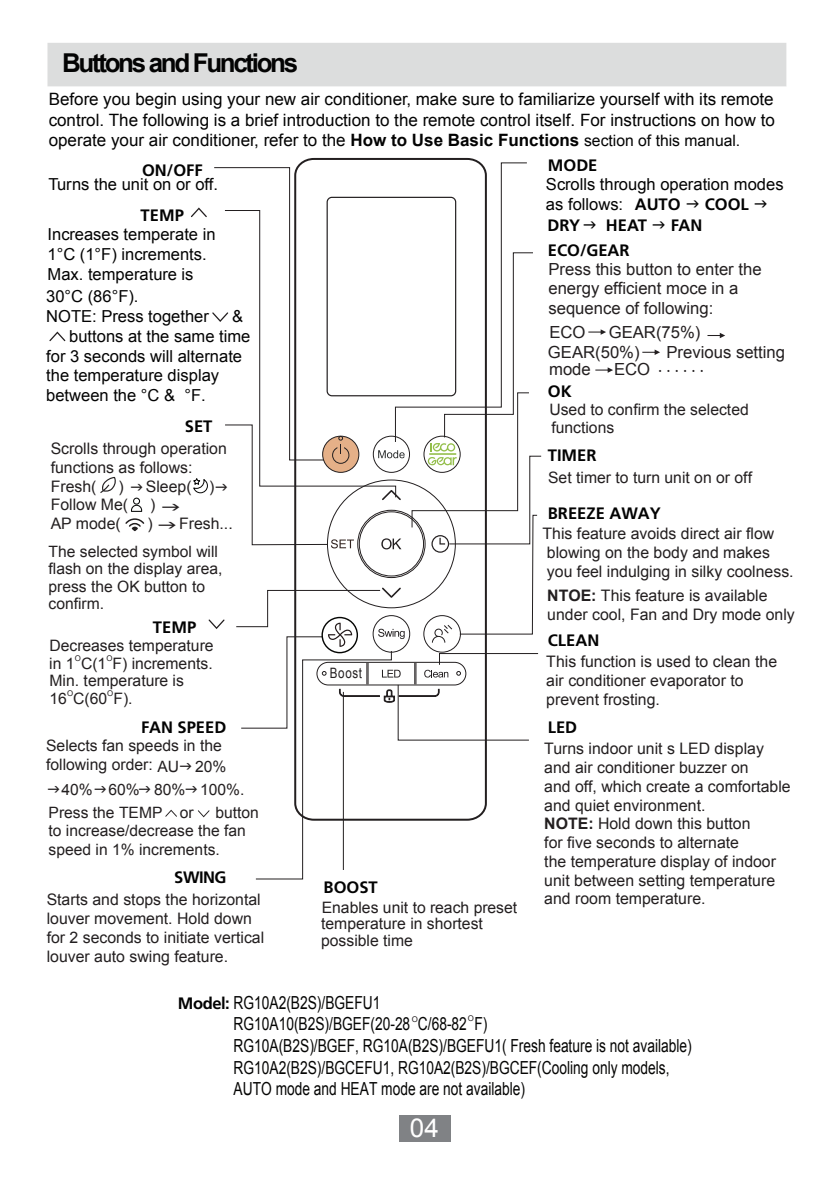
<style>
.page{position:relative;width:840px;height:1191px;background:#fff}
.page>*{position:absolute;margin:0;border:0;box-sizing:border-box;transform-origin:0 0}
.t1{font:700 26px "Arial";letter-spacing:-.09em;color:#030303}
.t2{font:26px "Arial";color:#fff}
.t3{font:18px/21.6px "Arial";color:#050504;scale:.76 1}
.t4{font:17px/20.4px "Arial";color:#030303;text-align:justify}
.t5{font:16.6px/19.8px "Arial";color:#030303}
.t6{font:16.6px/19.4px "Arial";color:#231f20}
.t7{font:700 16.6px "Frutiger";color:#030303}
.t8{font:700 16.6px "Arial";color:#231f20}
.t9{font:15.8px/18.8px "Arial";color:#231f20}
.t10{font:15.6px/17.4px "Arial";color:#231f20}
.t11{font:14.2px "Arial";letter-spacing:.055em;color:#231f20;scale:.81 1}
.t12{font:7.8px "Arial";color:#231f20}
.s1{font-weight:700}
.s2{font-size:15.6px}
.s3{font-family:"Frutiger";font-weight:700;font-size:16.6px;color:#030303}
.s4{font-family:"Frutiger";font-weight:700}
.s5{font-weight:400}
</style>
<div class="page">
<div style="left:47px;top:43px;width:739px;height:43px;background:#dcdddd"></div>
<div style="left:399px;top:1115px;width:52px;height:26px;background:#808285"></div>
<svg style="left:49px;top:331px;width:16px;height:10px"></svg>
<svg style="left:595px;top:367px;width:17px;height:6px"></svg>
<svg style="left:707px;top:333px;width:17px;height:5px"></svg>
<svg style="left:588px;top:329px;width:17px;height:6px"></svg>
<svg style="left:642px;top:349px;width:17px;height:6px"></svg>
<svg style="left:100px;top:477px;width:16px;height:16px"></svg>
<svg style="left:125px;top:497px;width:20px;height:35px"></svg>
<svg style="left:165px;top:162px;width:377px;height:718px"></svg>
<h1 class="t1" style="left:62px;top:46px;width:237px">Buttons and Functions</h1>
<p class="t4" style="left:49px;top:89px;width:727px">Before you begin using your new air conditioner, make sure to familiarize yourself with its remote control. The following is a brief introduction to the remote control itself. For instructions on how to operate your air conditioner, refer to the <span class="s1">How to Use Basic Functions</span> <span class="s2">section of this manual.</span></p>
<p class="t7" style="left:142px;top:160px;width:62px">ON/OFF</p>
<p class="t7" style="left:547px;top:155px;width:51px">MODE</p>
<p class="t5" style="left:48px;top:175px;width:171px">Turns the unit on or off.</p>
<p class="t7" style="left:140px;top:205px;width:45px">TEMP</p>
<p class="t5" style="left:48px;top:224px;width:169px">Increases temperate in<br>1°C (1°F) increments.<br>Max. temperature is</p>
<p class="t5" style="left:46px;top:286px;width:164px">30°C (86°F).<br>NOTE: Press together</p>
<p class="t5" style="left:232px;top:306px;width:13px">&amp;</p>
<p class="t5" style="left:69px;top:326px;width:183px">buttons at the same time</p>
<p class="t5" style="left:46px;top:346px;width:197px">for 3 seconds will alternate</p>
<p class="t5" style="left:46px;top:366px;width:174px">the temperature display</p>
<p class="t5" style="left:46px;top:386px;width:161px">between the °C &amp; °F.</p>
<p class="t7" style="left:185px;top:417px;width:29px">SET</p>
<p class="t9" style="left:51px;top:439px;width:178px">Scrolls through operation functions as follows:<br>Fresh(</p>
<p class="t9" style="left:118px;top:477px;width:7px">)</p>
<p class="t9" style="left:146px;top:477px;width:70px">Sleep( )</p>
<p class="t9" style="left:51px;top:495px;width:79px">Follow Me(</p>
<p class="t9" style="left:150px;top:495px;width:7px">)</p>
<p class="t9" style="left:51px;top:514px;width:72px">AP mode(</p>
<p class="t9" style="left:147px;top:514px;width:7px">)</p>
<p class="t9" style="left:179px;top:514px;width:55px">Fresh...</p>
<p class="t10" style="left:48px;top:542px;width:175px">The selected symbol will flash on the display area, press the OK button to confirm.</p>
<p class="t7" style="left:153px;top:617px;width:45px">TEMP</p>
<p class="t9" style="left:49px;top:636px;width:165px">Decreases temperature</p>
<p class="t12" style="left:75px;top:653px;width:8px">O</p>
<p class="t12" style="left:106px;top:653px;width:8px">O</p>
<p class="t9" style="left:49px;top:654px;width:165px;line-height:17.8px">in 1 C(1 F) increments.<br>Min. temperature is</p>
<p class="t12" style="left:67px;top:688px;width:8px">O</p>
<p class="t12" style="left:107px;top:688px;width:8px">O</p>
<p class="t9" style="left:49px;top:689px;width:85px">16 C(60 F).</p>
<p class="t7" style="left:141px;top:718px;width:86px">FAN SPEED</p>
<p class="t9" style="left:46px;top:736px;width:182px">Selects fan speeds in the following order: <sub>AU</sub> <sub>20%</sub></p>
<p class="t10" style="left:49px;top:778px;width:197px;line-height:22.8px;text-indent:13px">40% 60% 80% 100%.<br>Press the TEMP or</p>
<p class="t10" style="left:49px;top:803px;width:212px;line-height:18.8px;text-indent:167px">button to increase/decrease the fan speed in 1% increments.</p>
<p class="t7" style="left:174px;top:868px;width:54px">SWING</p>
<p class="t9" style="left:47px;top:890px;width:219px">Starts and stops the horizontal louver movement. Hold down for 2 seconds to initiate vertical louver auto swing feature.</p>
<p class="t11" style="left:330px;top:663px;width:41px">Boost</p>
<p class="t7" style="left:323px;top:877px;width:56px">BOOST</p>
<p class="t9" style="left:321px;top:899px;width:197px;line-height:16.6px">Enables unit to reach preset temperature in shortest possible time</p>
<p class="t3" style="left:178px;top:991px;width:268px"><span class="s3">Model:</span> RG10A2(B2S)/BGEFU1</p>
<p class="t5" style="left:545px;top:175px;width:239px">Scrolls through operation modes as follows: <span class="s4">AUTO</span></p>
<p class="t7" style="left:704px;top:194px;width:46px">COOL</p>
<p class="t7" style="left:547px;top:215px;width:34px">DRY</p>
<p class="t7" style="left:605px;top:215px;width:42px">HEAT</p>
<p class="t7" style="left:670px;top:215px;width:33px">FAN</p>
<p class="t7" style="left:547px;top:240px;width:83px">ECO/GEAR</p>
<p class="t6" style="left:548px;top:260px;width:215px">Press this button to enter the energy efficient moce in a sequence of following:</p>
<p class="t6" style="left:549px;top:323px;width:38px">ECO</p>
<p class="t6" style="left:547px;top:322px;width:154px;text-indent:61px">GEAR(75%)<br>GEAR(50%)</p>
<p class="t6" style="left:549px;top:360px;width:43px">mode</p>
<p class="t8" style="left:613px;top:358px;width:96px"><span class="s5">ECO</span> ......</p>
<p class="t6" style="left:666px;top:342px;width:120px">Previous setting</p>
<p class="t7" style="left:547px;top:381px;width:25px">OK</p>
<p class="t9" style="left:549px;top:400px;width:201px">Used to confirm the selected functions</p>
<p class="t7" style="left:547px;top:446px;width:50px">TIMER</p>
<p class="t9" style="left:548px;top:468px;width:205px">Set timer to turn unit on or off</p>
<p class="t7" style="left:547px;top:503px;width:115px">BREEZE AWAY</p>
<p class="t9" style="left:542px;top:524px;width:252px">This feature avoids direct air flow blowing on the body and makes you feel indulging in silky coolness.</p>
<p class="t9" style="left:547px;top:586px;width:249px"><span class="s1">NTOE:</span> This feature is available under cool, Fan and Dry mode only</p>
<p class="t7" style="left:547px;top:630px;width:53px">CLEAN</p>
<p class="t9" style="left:546px;top:652px;width:232px">This function is used to clean the air conditioner evaporator to prevent frosting.</p>
<p class="t7" style="left:547px;top:717px;width:31px">LED</p>
<p class="t9" style="left:544px;top:739px;width:248px">Turns indoor unit s LED display and air conditioner buzzer on<br>and off, which create a comfortable and quiet environment.<br><span class="s1">NOTE:</span> Hold down this button<br>for five seconds to alternate<br>the temperature display of indoor unit between setting temperature and room temperature.</p>
<p class="t12" style="left:411px;top:1013px;width:8px">O</p>
<p class="t12" style="left:467px;top:1013px;width:8px">O</p>
<p class="t3" style="left:233px;top:1013px;width:604px">RG10A10(B2S)/BGEF(20-28 C/68-82 F)<br>RG10A(B2S)/BGEF, RG10A(B2S)/BGEFU1( Fresh feature is not available)<br>RG10A2(B2S)/BGCEFU1, RG10A2(B2S)/BGCEF(Cooling only models, AUTO mode and HEAT mode are not available)</p>
<h1 class="t2" style="left:409px;top:1111px;width:30px">04</h1>
</div>
